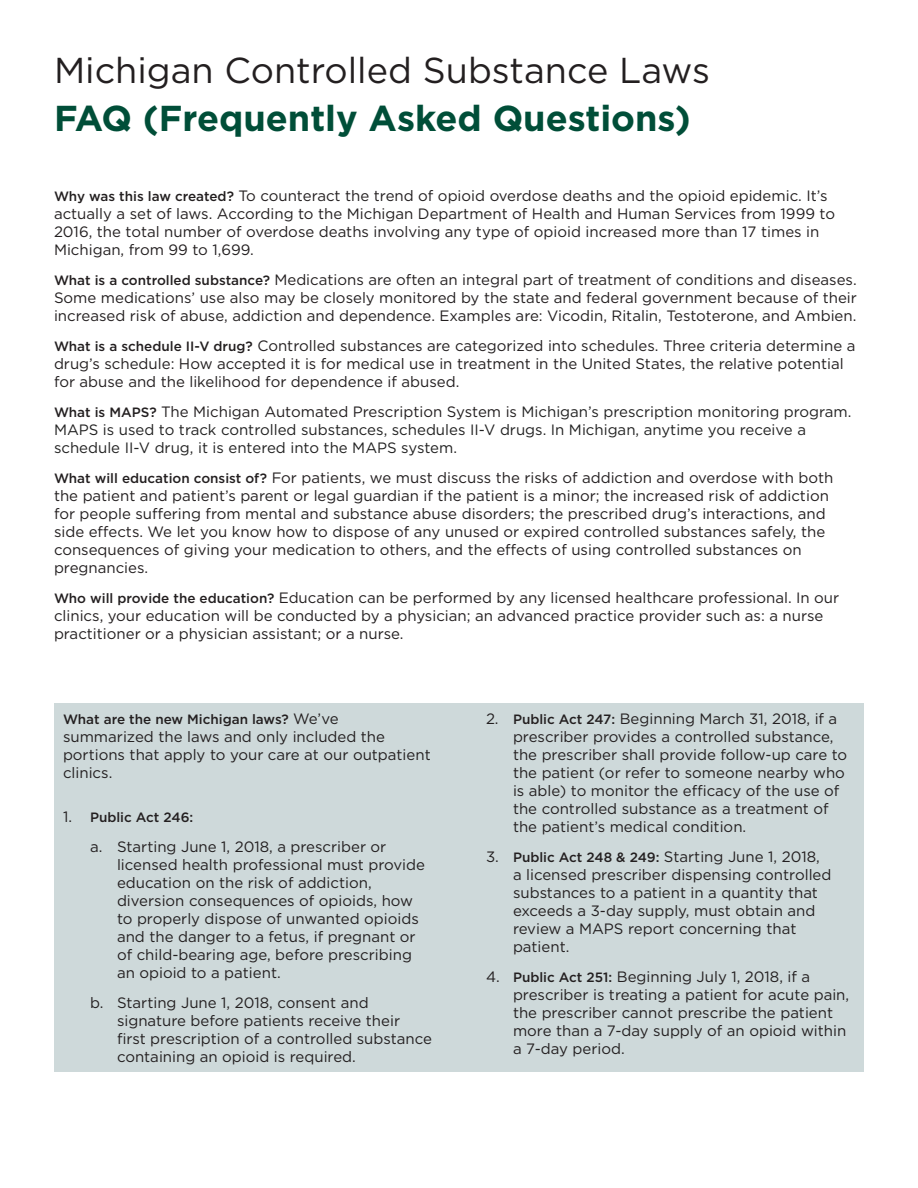
<style>
.page{position:relative;width:918px;height:1188px;background:#fff}
.page>*{position:absolute;margin:0;border:0;box-sizing:border-box;transform-origin:0 0}
.t1{font:36px "Gotham";color:#231f20}
.t2{font:700 36px "Gotham";color:#004e38}
.Paragraph{font:15px/18px "Gotham";color:#231f20}
.Paragraph-2{font:15px/18px "Gotham";color:#222}
.Paragraph-3{font:500 13.5px "Gotham";color:#231f20}
.s1{font-weight:500;font-size:13.5px}
.s2{font-weight:500;font-size:13.5px;color:#231f20}
.s3{color:#231f20}
.s4{font-weight:400;font-size:15px}
</style>
<div class="page">
<div style="left:54px;top:704px;width:810px;height:368px;background:#ced9da"></div>
<p class="t1" style="left:54px;top:47px;width:657px">Michigan Controlled Substance Laws</p>
<p class="t2" style="left:54px;top:94px;width:639px">FAQ (Frequently Asked Questions)</p>
<p class="Paragraph" style="left:54px;top:186px;width:783px"><span class="s1">Why was this law created?</span> To counteract the trend of opioid overdose deaths and the opioid epidemic. It’s actually a set of laws. According to the Michigan Department of Health and Human Services from 1999 to 2016, the total number of overdose deaths involving any type of opioid increased more than 17 times in Michigan, from 99 to 1,699.</p>
<p class="Paragraph" style="left:54px;top:270px;width:804px;text-align:justify"><span class="s1">What is a controlled substance?</span> Medications are often an integral part of treatment of conditions and diseases.<br>Some medications’ use also may be closely monitored by the state and federal government because of their increased risk of abuse, addiction and dependence. Examples are: Vicodin, Ritalin, Testoterone, and Ambien.</p>
<p class="Paragraph" style="left:54px;top:336px;width:803px"><span class="s1">What is a schedule II-V drug?</span> Controlled substances are categorized into schedules. Three criteria determine a drug’s schedule: How accepted it is for medical use in treatment in the United States, the relative potential for abuse and the likelihood for dependence if abused.</p>
<p class="Paragraph-2" style="left:54px;top:402px;width:799px"><span class="s2">What is MAPS?</span> <span class="s3">The Michigan Automated Prescription System is</span> Michigan’s prescription monitoring program.<br>MAPS is used to track controlled substances, schedules II-V drugs. In Michigan, anytime you receive a schedule II-V drug, it is entered into the MAPS system.</p>
<p class="Paragraph" style="left:54px;top:468px;width:781px"><span class="s1">What will education consist of?</span> For patients, we must discuss the risks of addiction and overdose with both the patient and patient’s parent or legal guardian if the patient is a minor; the increased risk of addiction for people suffering from mental and substance abuse disorders; the prescribed drug’s interactions, and side effects. We let you know how to dispose of any unused or expired controlled substances safely, the consequences of giving your medication to others, and the effects of using controlled substances on pregnancies.</p>
<p class="Paragraph" style="left:54px;top:588px;width:787px"><span class="s1">Who will provide the education?</span> Education can be performed by any licensed healthcare professional. In our clinics, your education will be conducted by a physician; an advanced practice provider such as: a nurse practitioner or a physician assistant; or a nurse.</p>
<p class="Paragraph-3" style="left:63px;top:711px;width:277px">What are the new Michigan laws? <span class="s4">We’ve</span></p>
<p class="Paragraph" style="left:63px;top:728px;width:369px">summarized the laws and only included the portions that apply to your care at our outpatient clinics.</p>
<p class="Paragraph-3" style="left:63px;top:808px;width:132px"><span class="s4">1.</span> Public Act 246:</p>
<p class="Paragraph" style="left:117px;top:837px;width:310px;text-indent:-27px">a. Starting June 1, 2018, a prescriber or licensed health professional must provide education on the risk of addiction, diversion consequences of opioids, how to properly dispose of unwanted opioids and the danger to a fetus, if pregnant or of child-bearing age, before prescribing an opioid to a patient.</p>
<p class="Paragraph" style="left:117px;top:993px;width:316px;text-indent:-27px">b. Starting June 1, 2018, consent and signature before patients receive their first prescription of a controlled substance containing an opioid is required.</p>
<p class="Paragraph" style="left:513px;top:710px;width:336px;text-indent:-27px">2. <span class="s1">Public Act 247:</span> Beginning March 31, 2018, if a prescriber provides a controlled substance, the prescriber shall provide follow-up care to the patient (or refer to someone nearby who is able) to monitor the efficacy of the use of the controlled substance as a treatment of the patient’s medical condition.</p>
<p class="Paragraph" style="left:513px;top:848px;width:320px;text-indent:-27px">3. <span class="s1">Public Act 248 &amp; 249:</span> Starting June 1, 2018, a licensed prescriber dispensing controlled substances to a patient in a quantity that exceeds a 3-day supply, must obtain and review a MAPS report concerning that patient.</p>
<p class="Paragraph" style="left:513px;top:968px;width:338px;text-indent:-27px">4. <span class="s1">Public Act 251:</span> Beginning July 1, 2018, if a prescriber is treating a patient for acute pain, the prescriber cannot prescribe the patient more than a 7-day supply of an opioid within a 7-day period.</p>
</div>
